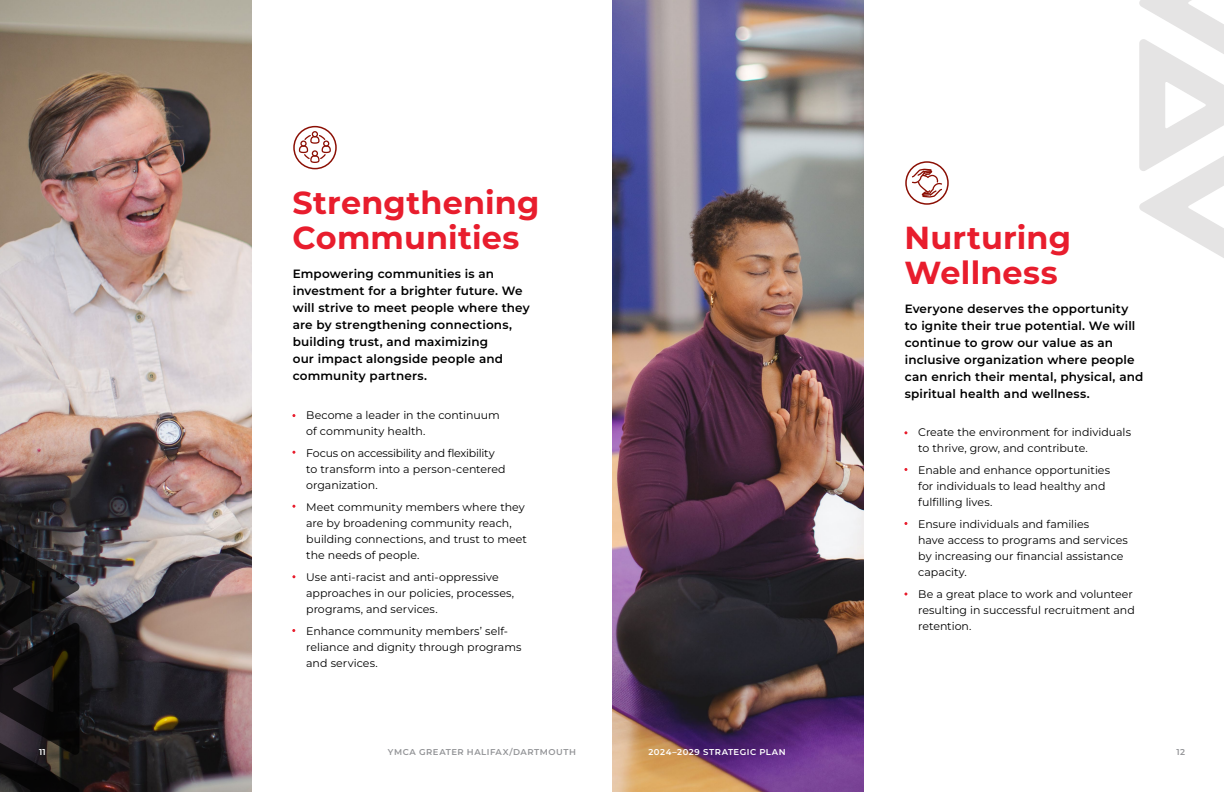
<style>
.page{position:relative;width:1224px;height:792px;background:#fff}
.page>*{position:absolute;margin:0;border:0;box-sizing:border-box;transform-origin:0 0}
.t1{font:700 31.8px/35px "Montserrat";letter-spacing:.005em;color:#e81d2d}
.t2{font:600 12px/17px "Montserrat";letter-spacing:.01em;color:#000}
.t3{font:11px/16px "Montserrat";color:#000}
.t4{font:600 8.5px "Montserrat";letter-spacing:.06em;color:#949598}
.t5{font:600 8.5px "Montserrat";letter-spacing:.06em;color:#fff}
</style>
<div class="page">
<img style="left:0;top:0;width:252px;height:792px">
<div style="left:293px;top:126px;width:44px;height:43px;border:2px solid #8b0f04;border-radius:50%"></div>
<svg style="left:299px;top:131px;width:32px;height:32px"></svg>
<img style="left:612px;top:0;width:252px;height:792px">
<div style="left:905px;top:161px;width:44px;height:44px;border:2px solid #8b0f04;border-radius:50%"></div>
<svg style="left:912px;top:169px;width:30px;height:29px"></svg>
<svg style="left:1139px;top:0;width:85px;height:258px"></svg>
<svg style="left:0;top:521px;width:79px;height:271px;background:#1c1a1c"></svg>
<p class="t1" style="left:292px;top:184px;width:248px">Strengthening<br>Communities</p>
<p class="t2" style="left:293px;top:265px;width:238px">Empowering communities is an investment for a brighter future. We will strive to meet people where they are by strengthening connections, building trust, and maximizing<br>our impact alongside people and community partners.</p>
<p class="t3" style="left:306px;top:406px;width:195px">Become a leader in the continuum of community health.</p>
<p class="t3" style="left:306px;top:444px;width:201px">Focus on accessibility and flexibility to transform into a person-centered organization.</p>
<p class="t3" style="left:306px;top:498px;width:222px">Meet community members where they are by broadening community reach, building connections, and trust to meet the needs of people.</p>
<p class="t3" style="left:306px;top:568px;width:210px">Use anti-racist and anti-oppressive approaches in our policies, processes, programs, and services.</p>
<p class="t3" style="left:306px;top:622px;width:217px">Enhance community members’ self&shy;reliance and dignity through programs and services.</p>
<p class="t1" style="left:904px;top:219px;width:168px">Nurturing<br>Wellness</p>
<p class="t2" style="left:905px;top:300px;width:240px">Everyone deserves the opportunity to ignite their true potential. We will continue to grow our value as an inclusive organization where people can enrich their mental, physical, and spiritual health and wellness.</p>
<p class="t3" style="left:918px;top:424px;width:214px">Create the environment for individuals to thrive, grow, and contribute.</p>
<p class="t3" style="left:918px;top:462px;width:193px">Enable and enhance opportunities for individuals to lead healthy and fulfilling lives.</p>
<p class="t3" style="left:918px;top:516px;width:211px">Ensure individuals and families<br>have access to programs and services by increasing our financial assistance capacity.</p>
<p class="t3" style="left:918px;top:586px;width:218px">Be a great place to work and volunteer resulting in successful recruitment and retention.</p>
<p class="t5" style="left:39px;top:747px;width:8px">11</p>
<p class="t4" style="left:388px;top:747px;width:190px">YMCA GREATER HALIFAX/DARTMOUTH</p>
<p class="t5" style="left:648px;top:747px;width:139px">2024–2029 STRATEGIC PLAN</p>
<p class="t4" style="left:1177px;top:747px;width:10px">12</p>
</div>
